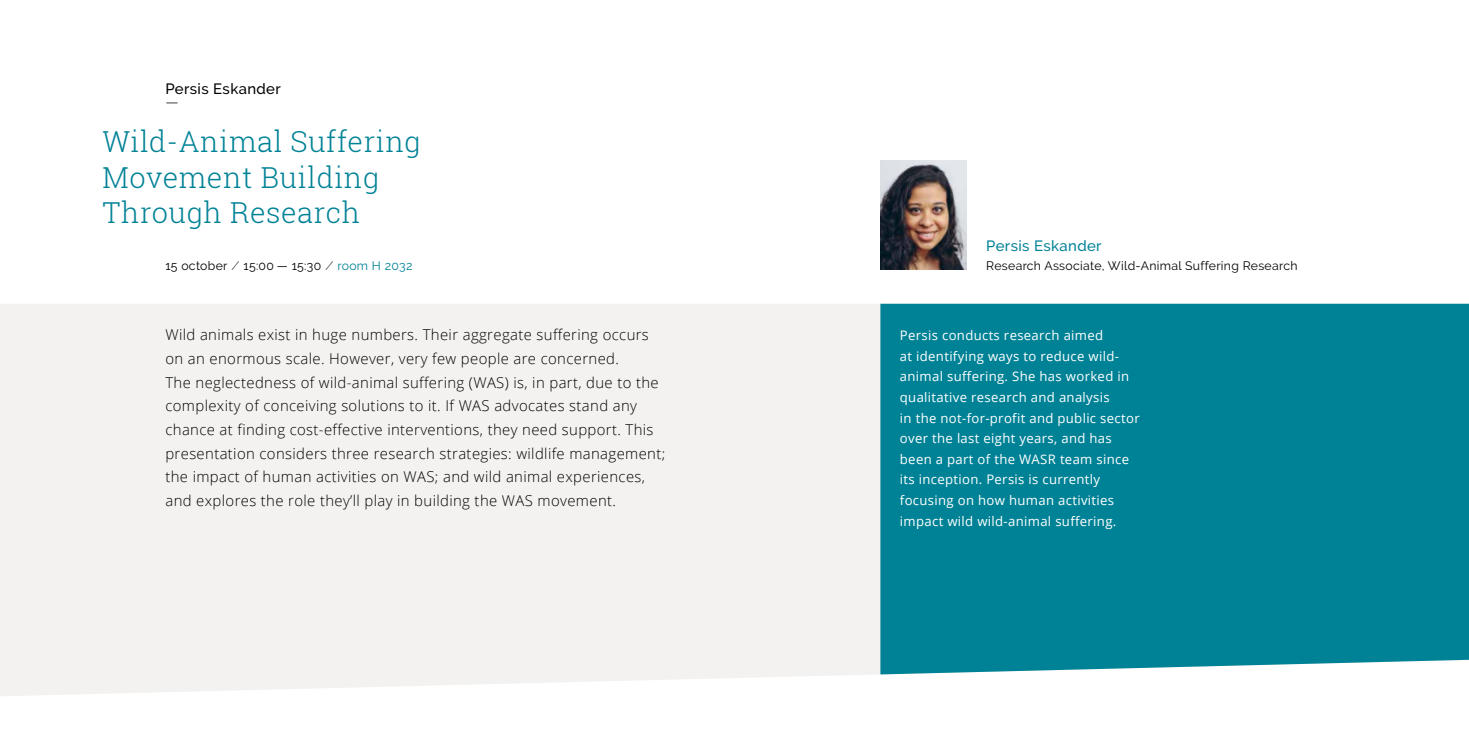
<style>
.page{position:relative;width:1469px;height:735px;background:#fff}
.page>*{position:absolute;margin:0;border:0;box-sizing:border-box;transform-origin:0 0}
.t1{font:300 28.88px/35.9px "Roboto Slab";letter-spacing:.02em;color:#008296}
.t2{font:300 14.88px/23.6px "Open Sans";letter-spacing:.025em;color:#000}
.t3{font:500 14.88px "Raleway";letter-spacing:.025em;color:#000}
.t4{font:500 14.88px "Raleway";letter-spacing:.025em;color:#008296}
.t5{font:300 14.88px "Raleway";color:#000}
.t6{font:13.12px/20.7px "Open Sans";letter-spacing:.025em;color:#fff}
.t7{font:12.25px "Raleway";letter-spacing:.025em;color:#000}
.s1{color:#008296}
</style>
<div class="page">
<div style="left:0;top:304px;width:897px;height:392px;background:#f3f2f1"></div>
<div style="left:880px;top:303px;width:588px;height:371px;background:#008296"></div>
<img style="left:880px;top:160px;width:86px;height:109px">
<p class="t3" style="left:165px;top:80px;width:117px">Persis Eskander</p>
<p class="t5" style="left:165px;top:93px;width:15px">—</p>
<h1 class="t1" style="left:103px;top:122px;width:319px">Wild-Animal Suffering<br>Movement Building<br>Through Research</h1>
<p class="t4" style="left:986px;top:236px;width:117px">Persis Eskander</p>
<p class="t7" style="left:165px;top:258px;width:248px">15 october ⁄ 15:00 — 15:30 ⁄ <span class="s1">room H 2032</span></p>
<p class="t7" style="left:986px;top:258px;width:313px">Research Associate, Wild-Animal Suffering Research</p>
<p class="t2" style="left:165px;top:322px;width:501px">Wild animals exist in huge numbers. Their aggregate suffering occurs on an enormous scale. However, very few people are concerned.<br>The neglectedness of wild-animal suffering (WAS) is, in part, due to the complexity of conceiving solutions to it. If WAS advocates stand any chance at finding cost-effective interventions, they need support. This presentation considers three research strategies: wildlife management; the impact of human activities on WAS; and wild animal experiences, and explores the role they’ll play in building the WAS movement.</p>
<p class="t6" style="left:900px;top:324px;width:241px">Persis conducts research aimed<br>at identifying ways to reduce wild&shy;animal suffering. She has worked in qualitative research and analysis<br>in the not-for-profit and public sector over the last eight years, and has been a part of the WASR team since its inception. Persis is currently focusing on how human activities impact wild wild-animal suffering.</p>
</div>
